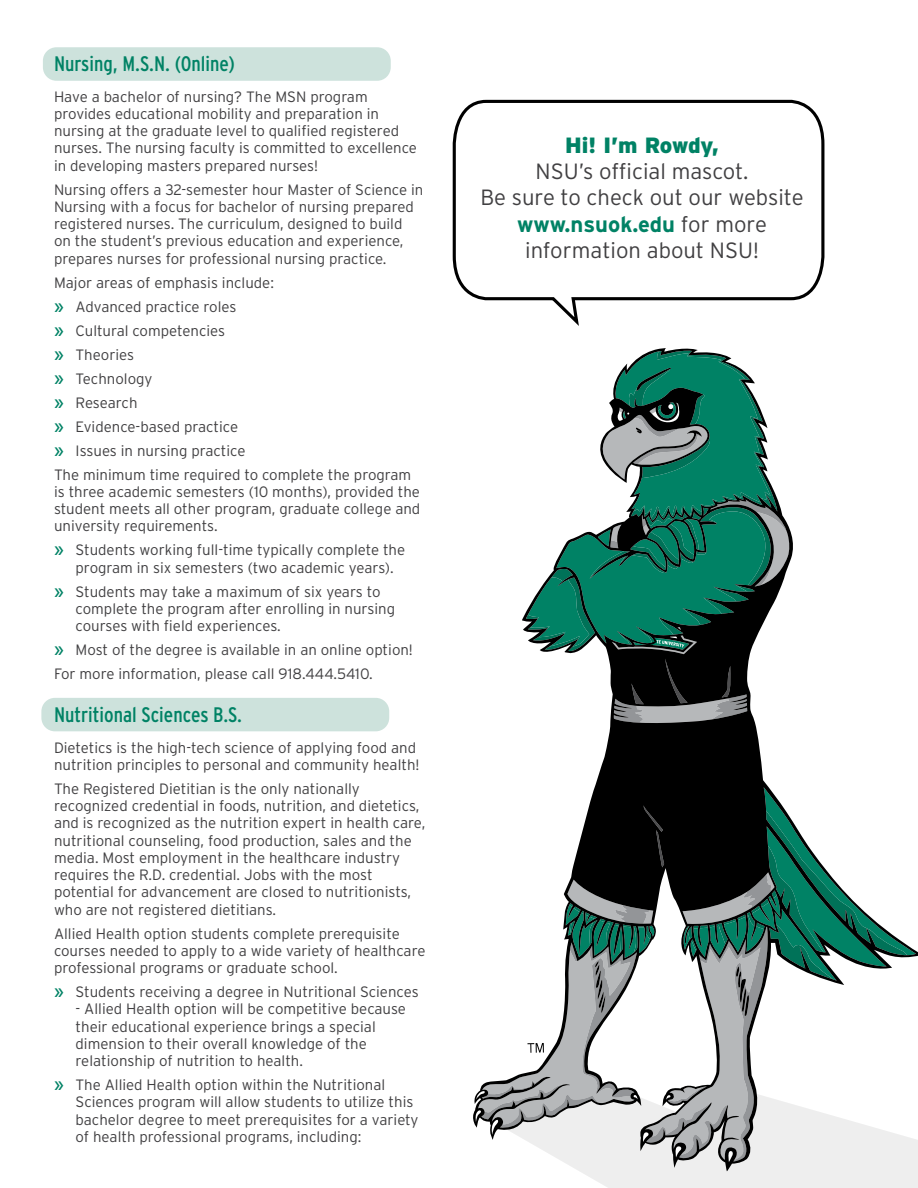
<style>
.page{position:relative;width:918px;height:1188px;background:#fff}
.page>*{position:absolute;margin:0;border:0;box-sizing:border-box;transform-origin:0 0}
.t1{font:300 22.05px/26.4px "Interstate";color:#414042;text-align:center}
.t2{font:condensed 21px "Interstate";color:#008265}
.t3{font:300 15px/17.2px "Interstate";color:#414042}
.s1{font-weight:400;font-size:16.5px;color:#008265}
.s2{font-weight:900;color:#008265}
.s3{font-weight:700;color:#008265}
</style>
<div class="page">
<div style="left:43px;top:47px;width:348px;height:34px;background:#cde2dc;border-radius:14px"></div>
<div style="left:41px;top:698px;width:348px;height:33px;background:#cde2dc;border-radius:14px"></div>
<svg style="left:452px;top:99px;width:373px;height:227px"></svg>
<svg style="left:473px;top:533px;width:320px;height:592px"></svg>
<svg style="left:475px;top:785px;width:443px;height:403px"></svg>
<svg style="left:526px;top:348px;width:265px;height:376px"></svg>
<h3 class="t2" style="left:54px;top:51px;width:182px">Nursing, M.S.N. (Online)</h3>
<p class="t3" style="left:54px;top:88px;width:364px">Have a bachelor of nursing? The MSN program provides educational mobility and preparation in nursing at the graduate level to qualified registered nurses. The nursing faculty is committed to excellence in developing masters prepared nurses!</p>
<p class="t3" style="left:54px;top:181px;width:371px">Nursing offers a 32-semester hour Master of Science in Nursing with a focus for bachelor of nursing prepared registered nurses. The curriculum, designed to build<br>on the student’s previous education and experience, prepares nurses for professional nursing practice.</p>
<p class="t3" style="left:54px;top:274px;width:221px">Major areas of emphasis include:</p>
<p class="t3" style="left:54px;top:298px;width:184px"><span class="s1">»</span> Advanced practice roles</p>
<p class="t3" style="left:54px;top:322px;width:173px"><span class="s1">»</span> Cultural competencies</p>
<p class="t3" style="left:54px;top:346px;width:82px"><span class="s1">»</span> Theories</p>
<p class="t3" style="left:54px;top:370px;width:100px"><span class="s1">»</span> Technology</p>
<p class="t3" style="left:54px;top:394px;width:85px"><span class="s1">»</span> Research</p>
<p class="t3" style="left:54px;top:418px;width:186px"><span class="s1">»</span> Evidence-based practice</p>
<p class="t3" style="left:54px;top:442px;width:193px"><span class="s1">»</span> Issues in nursing practice</p>
<p class="t3" style="left:54px;top:466px;width:368px">The minimum time required to complete the program is three academic semesters (10 months), provided the student meets all other program, graduate college and university requirements.</p>
<p class="t3" style="left:76px;top:541px;width:331px;text-indent:-22px"><span class="s1">»</span> Students working full-time typically complete the program in six semesters (two academic years).</p>
<p class="t3" style="left:76px;top:583px;width:321px;text-indent:-22px"><span class="s1">»</span> Students may take a maximum of six years to complete the program after enrolling in nursing courses with field experiences.</p>
<p class="t3" style="left:54px;top:641px;width:360px"><span class="s1">»</span> Most of the degree is available in an online option!</p>
<p class="t3" style="left:54px;top:665px;width:320px">For more information, please call 918.444.5410.</p>
<h3 class="t2" style="left:54px;top:702px;width:190px">Nutritional Sciences B.S.</h3>
<p class="t3" style="left:54px;top:739px;width:367px">Dietetics is the high-tech science of applying food and nutrition principles to personal and community health!</p>
<p class="t3" style="left:54px;top:780px;width:373px">The Registered Dietitian is the only nationally recognized credential in foods, nutrition, and dietetics, and is recognized as the nutrition expert in health care, nutritional counseling, food production, sales and the media. Most employment in the healthcare industry requires the R.D. credential. Jobs with the most potential for advancement are closed to nutritionists, who are not registered dietitians.</p>
<p class="t3" style="left:54px;top:925px;width:373px">Allied Health option students complete prerequisite courses needed to apply to a wide variety of healthcare professional programs or graduate school.</p>
<p class="t3" style="left:54px;top:983px;width:366px"><span class="s1">»</span> Students receiving a degree in Nutritional Sciences</p>
<p class="t3" style="left:76px;top:1000px;width:332px">- Allied Health option will be competitive because their educational experience brings a special dimension to their overall knowledge of the relationship of nutrition to health.</p>
<p class="t3" style="left:76px;top:1076px;width:344px;text-indent:-22px"><span class="s1">»</span> The Allied Health option within the Nutritional Sciences program will allow students to utilize this bachelor degree to meet prerequisites for a variety of health professional programs, including:</p>
<h3 class="t1" style="left:536px;top:132px;width:214px"><span class="s2">Hi! I’m Rowdy,<br></span>NSU’s official mascot.</h3>
<p class="t1" style="left:481px;top:184px;width:325px">Be sure to check out our website <span class="s3">www.nsuok.edu</span> for more information about NSU!</p>
</div>
